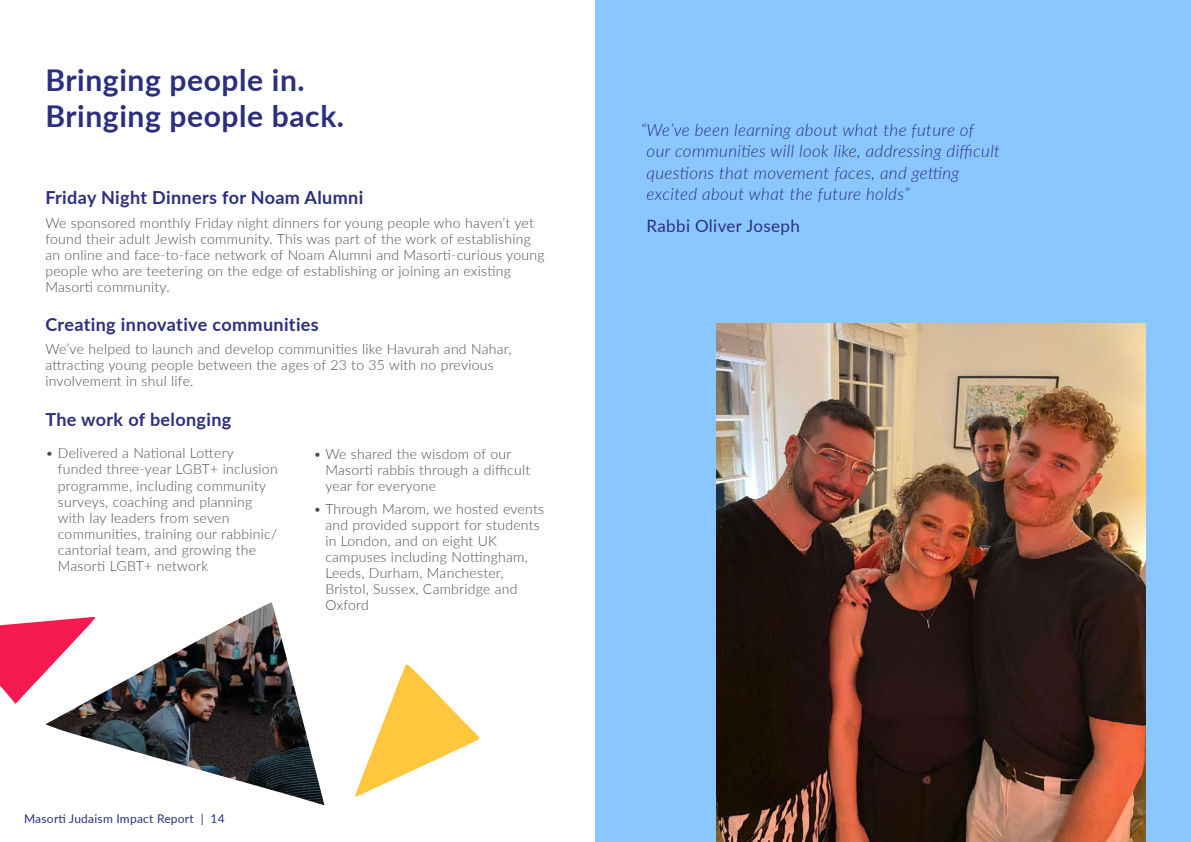
<style>
.page{position:relative;width:1191px;height:842px;background:#fff}
.page>*{position:absolute;margin:0;border:0;box-sizing:border-box;transform-origin:0 0}
.t1{font:700 30px/36.2px "Lato";letter-spacing:.02em;color:#2c2f7e}
.t2{font:700 18px "Lato";letter-spacing:.02em;color:#2c2f7e}
.t3{font:italic 300 17px/21.4px "Lato";letter-spacing:.02em;color:#2c2f7e}
.t4{font:17px "Lato";letter-spacing:.02em;color:#2c2f7e}
.t5{font:300 14px/16px "Lato";letter-spacing:.02em;color:#4d4d4d}
.t6{font:12px "Lato";letter-spacing:.02em;color:#2c2f7e}
</style>
<div class="page">
<div style="left:595px;top:0;width:596px;height:842px;background:#8ac7ff"></div>
<img style="left:716px;top:323px;width:429px;height:519px">
<img style="left:45px;top:602px;width:279px;height:203px">
<svg style="left:0;top:617px;width:97px;height:87px"></svg>
<svg style="left:355px;top:664px;width:125px;height:133px"></svg>
<h1 class="t1" style="left:45px;top:60px;width:300px">Bringing people in.<br>Bringing people back.</h1>
<p class="t2" style="left:45px;top:185px;width:319px">Friday Night Dinners for Noam Alumni</p>
<p class="t5" style="left:45px;top:214px;width:501px">We sponsored monthly Friday night dinners for young people who haven’t yet found their adult Jewish community. This was part of the work of establishing an online and face-to-face network of Noam Alumni and Masorti-curious young people who are teetering on the edge of establishing or joining an existing Masorti community.</p>
<p class="t2" style="left:45px;top:311px;width:275px">Creating innovative communities</p>
<p class="t5" style="left:45px;top:341px;width:467px">We’ve helped to launch and develop communities like Havurah and Nahar, attracting young people between the ages of 23 to 35 with no previous involvement in shul life.</p>
<p class="t2" style="left:45px;top:406px;width:188px">The work of belonging</p>
<p class="t5" style="left:58px;top:445px;width:221px;text-indent:-12px">• Delivered a National Lottery funded three-year LGBT+ inclusion programme, including community surveys, coaching and planning with lay leaders from seven communities, training our rabbinic/ cantorial team, and growing the<br>Masorti LGBT+ network</p>
<p class="t5" style="left:325px;top:445px;width:206px;text-indent:-12px">• We shared the wisdom of our<br>Masorti rabbis through a difficult year for everyone</p>
<p class="t5" style="left:325px;top:500px;width:220px;text-indent:-12px">• Through Marom, we hosted events and provided support for students in London, and on eight UK campuses including Nottingham,<br>Leeds, Durham, Manchester,<br>Bristol, Sussex, Cambridge and<br>Oxford</p>
<p class="t6" style="left:24px;top:810px;width:202px">Masorti Judaism Impact Report | 14</p>
<p class="t3" style="left:646px;top:118px;width:355px;text-indent:-6px">“We’ve been learning about what the future of our communities will look like, addressing difficult questions that movement faces, and getting excited about what the future holds”</p>
<p class="t4" style="left:646px;top:214px;width:155px">Rabbi Oliver Joseph</p>
</div>
